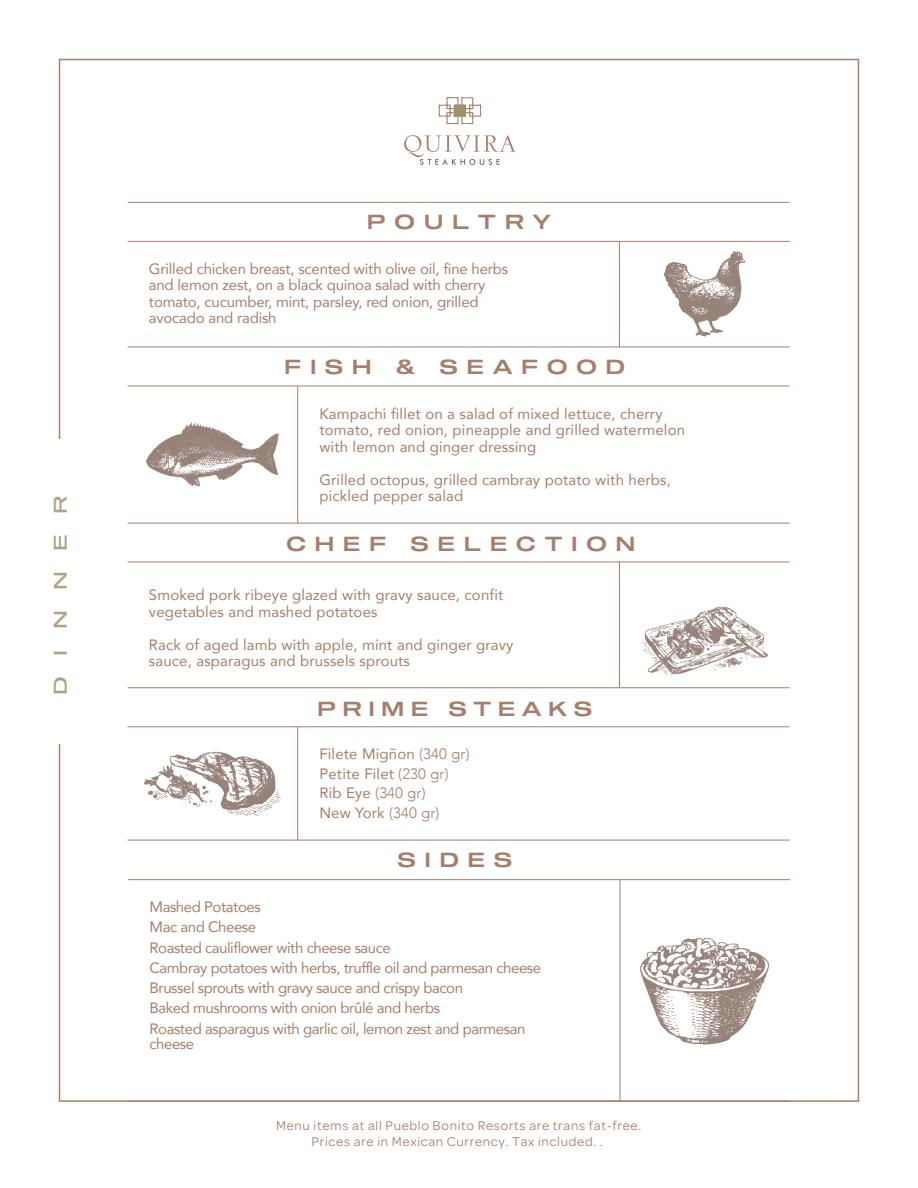
<style>
.page{position:relative;width:918px;height:1188px;background:#fff}
.page>*{position:absolute;margin:0;border:0;box-sizing:border-box;transform-origin:0 0}
.t1{font:19.95px "Sequel 100 Black 55";letter-spacing:.4em;color:#a57f6b;scale:1.05 1}
.t2{font:19.95px "Sequel 100 Black 55";letter-spacing:.3em;color:#a57f6b;scale:1.05 1}
.t3{font:18px "Sequel 100 Black 45";letter-spacing:1em;color:#b0a182;scale:1.13 1}
.t4{font:15px/20.2px "Avenir";letter-spacing:-.015em;color:#a57f6b}
.t5{font:15px/16.5px "Avenir";letter-spacing:.01em;color:#a57f6b}
.t6{font:13.5px/16.2px "Omnes";letter-spacing:.05em;color:#a57f6b;text-align:center}
.s1{font-weight:300}
</style>
<div class="page">
<svg style="left:439px;top:97px;width:42px;height:27px"></svg>
<svg style="left:404px;top:135px;width:112px;height:30px"></svg>
<hr style="left:619px;top:241px;width:1px;height:106px;background:#a57f6b">
<hr style="left:128px;top:241px;width:662px;height:1px;background:#a57f6b">
<hr style="left:128px;top:202px;width:662px;height:1px;background:#a57f6b">
<hr style="left:620px;top:880px;width:1px;height:221px;background:#a57f6b">
<hr style="left:128px;top:1101px;width:662px;height:1px;background:#a57f6b">
<img style="left:58px;top:251px;width:802px;height:793px">
<p class="t3" style="left:48px;top:695px;width:178px;rotate:-90deg">DINNER</p>
<h1 class="t1" style="left:367px;top:208px;width:177px">POULTRY</h1>
<p class="t4" style="left:149px;top:260px;width:361px;line-height:16.5px">Grilled chicken breast, scented with olive oil, fine herbs and lemon zest, on a black quinoa salad with cherry tomato, cucumber, mint, parsley, red onion, grilled avocado and radish</p>
<h1 class="t1" style="left:284px;top:352px;width:326px">FISH &amp; SEAFOOD</h1>
<p class="t5" style="left:319px;top:405px;width:367px">Kampachi fillet on a salad of mixed lettuce, cherry tomato, red onion, pineapple and grilled watermelon with lemon and ginger dressing</p>
<p class="t5" style="left:319px;top:471px;width:353px">Grilled octopus, grilled cambray potato with herbs, pickled pepper salad</p>
<h1 class="t1" style="left:286px;top:530px;width:334px">CHEF SELECTION</h1>
<p class="t5" style="left:149px;top:586px;width:356px">Smoked pork ribeye glazed with gravy sauce, confit vegetables and mashed potatoes</p>
<p class="t5" style="left:149px;top:636px;width:366px">Rack of aged lamb with apple, mint and ginger gravy sauce, asparagus and brussels sprouts</p>
<h1 class="t2" style="left:317px;top:695px;width:263px">PRIME STEAKS</h1>
<p class="t5" style="left:319px;top:744px;width:152px;line-height:19.5px">Filete Migñon <span class="s1">(340 gr)<br></span>Petite Filet <span class="s1">(230 gr)<br></span>Rib Eye <span class="s1">(340 gr)<br></span>New York <span class="s1">(340 gr)</span></p>
<h1 class="t1" style="left:398px;top:846px;width:111px">SIDES</h1>
<p class="t4" style="left:150px;top:896px;width:393px">Mashed Potatoes<br>Mac and Cheese<br>Roasted cauliflower with cheese sauce<br>Cambray potatoes with herbs, truffle oil and parmesan cheese Brussel sprouts with gravy sauce and crispy bacon<br>Baked mushrooms with onion brûlé and herbs<br>Roasted asparagus with garlic oil, lemon zest and parmesan</p>
<p class="t4" style="left:150px;top:1033px;width:46px">cheese</p>
<p class="t6" style="left:276px;top:1117px;width:367px">Menu items at all Pueblo Bonito Resorts are trans fat-free.<br>Prices are in Mexican Currency. Tax included. .</p>
</div>
